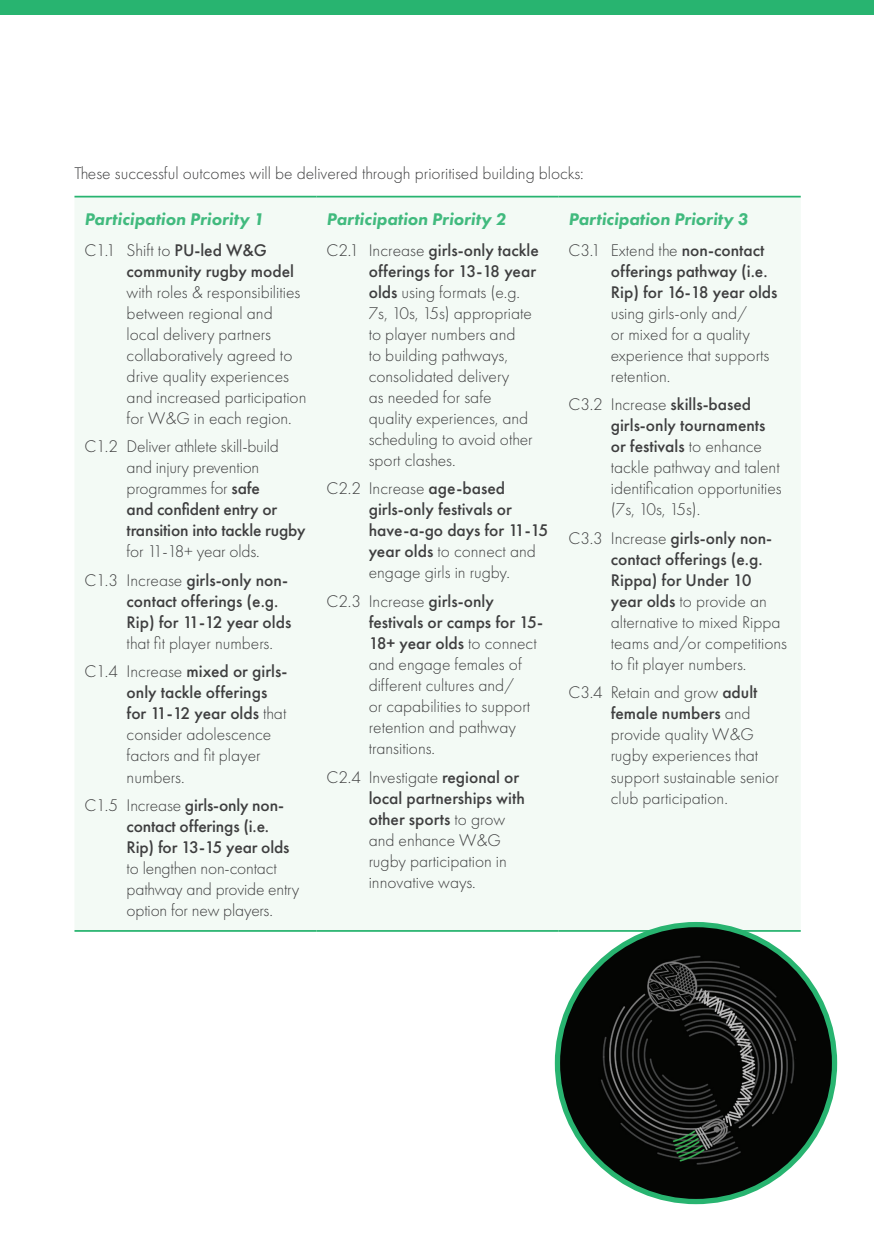
<style>
.page{position:relative;width:874px;height:1241px;background:#fff}
.page>*{position:absolute;margin:0;border:0;box-sizing:border-box;transform-origin:0 0}
.TABLE_BODY{font:300 17.5px/21px "Futura PT";color:#3e3e3f}
.TABLE_BODY-2{font:500 17.5px/21px "Futura PT";color:#3e3e3f}
.BODY_COPY{font:300 17.5px "Futura PT";color:#3e3e3f}
.TABLE_HEADING{font:italic 800 17.5px "Futura PT";color:#41ba7e}
.s1{font-weight:500}
.s2{font-weight:300}
</style>
<div class="page">
<div style="left:74px;top:197px;width:726px;height:732px;background:#f3faf5"></div>
<hr style="left:74px;top:196px;width:242px;height:1px;background:#28b470">
<hr style="left:316px;top:196px;width:242px;height:1px;background:#28b470">
<hr style="left:558px;top:196px;width:242px;height:1px;background:#28b470">
<hr style="left:74px;top:929px;width:242px;height:2px;background:#28b470">
<hr style="left:316px;top:929px;width:242px;height:2px;background:#28b470">
<hr style="left:558px;top:929px;width:242px;height:2px;background:#28b470">
<img style="left:557px;top:924px;width:277px;height:277px;border-radius:138px">
<div style="left:0;top:0;width:873px;height:15px;background:#28b470"></div>
<p class="BODY_COPY" style="left:74px;top:163px;width:510px">These successful outcomes will be delivered through prioritised building blocks:</p>
<p class="TABLE_HEADING" style="left:84px;top:208px;width:181px">Participation Priority 1</p>
<p class="TABLE_BODY" style="left:126px;top:239px;width:181px;text-indent:-42px">C1.1 Shift to <span class="s1">PU-led W&amp;G community rugby model </span>with roles &amp; responsibilities between regional and local delivery partners collaboratively agreed to drive quality experiences and increased participation for W&amp;G in each region.</p>
<p class="TABLE_BODY" style="left:126px;top:436px;width:180px;text-indent:-42px">C1.2 Deliver athlete skill-build and injury prevention programmes for <span class="s1">safe<br>and confident entry or transition into tackle rugby </span>for 11-18+ year olds.</p>
<p class="TABLE_BODY-2" style="left:126px;top:569px;width:166px;text-indent:-42px"><span class="s2">C1.3 Increase</span> girls-only non&shy;contact offerings (e.g.<br>Rip) for 11-12 year olds <span class="s2">that fit player numbers.</span></p>
<p class="TABLE_BODY" style="left:126px;top:661px;width:162px;text-indent:-42px">C1.4 Increase <span class="s1">mixed or girls&shy;only tackle offerings for 11-12 year olds</span> that consider adolescence factors and fit player numbers.</p>
<p class="TABLE_BODY" style="left:126px;top:794px;width:174px;text-indent:-42px">C1.5 Increase <span class="s1">girls-only non&shy;contact offerings (i.e.<br>Rip) for 13-15 year olds </span>to lengthen non-contact pathway and provide entry option for new players.</p>
<p class="TABLE_HEADING" style="left:326px;top:208px;width:181px">Participation Priority 2</p>
<p class="TABLE_BODY" style="left:368px;top:239px;width:171px;text-indent:-42px">C2.1 Increase <span class="s1">girls-only tackle offerings for 13-18 year olds</span> using formats (e.g.<br>7s, 10s, 15s) appropriate to player numbers and<br>to building pathways, consolidated delivery<br>as needed for safe quality experiences, and scheduling to avoid other sport clashes.</p>
<p class="TABLE_BODY-2" style="left:368px;top:478px;width:181px;text-indent:-42px"><span class="s2">C2.2 Increase</span> age-based girls-only festivals or have-a-go days for 11-15 year olds <span class="s2">to connect and engage girls in rugby.</span></p>
<p class="TABLE_BODY" style="left:368px;top:590px;width:176px;text-indent:-42px">C2.3 Increase <span class="s1">girls-only festivals or camps for 15-<br>18+ year olds</span> to connect and engage females of different cultures and/<br>or capabilities to support retention and pathway transitions.</p>
<p class="TABLE_BODY" style="left:368px;top:766px;width:158px;text-indent:-42px">C2.4 Investigate <span class="s1">regional or local partnerships with other sports</span> to grow and enhance W&amp;G rugby participation in innovative ways.</p>
<p class="TABLE_HEADING" style="left:568px;top:208px;width:181px">Participation Priority 3</p>
<p class="TABLE_BODY" style="left:610px;top:239px;width:168px;text-indent:-42px">C3.1 Extend the <span class="s1">non-contact offerings pathway (i.e.<br>Rip) for 16-18 year olds </span>using girls-only and/<br>or mixed for a quality experience that supports retention.</p>
<p class="TABLE_BODY" style="left:610px;top:394px;width:172px;text-indent:-42px">C3.2 Increase <span class="s1">skills-based girls-only tournaments or festivals</span> to enhance tackle pathway and talent identification opportunities (7s, 10s, 15s).</p>
<p class="TABLE_BODY" style="left:610px;top:527px;width:178px;text-indent:-42px">C3.3 Increase <span class="s1">girls-only non&shy;contact offerings (e.g.<br>Rippa) for Under 10 year olds</span> to provide an alternative to mixed Rippa teams and/or competitions to fit player numbers.</p>
<p class="TABLE_BODY" style="left:610px;top:682px;width:170px;text-indent:-42px">C3.4 Retain and grow <span class="s1">adult female numbers</span> and provide quality W&amp;G rugby experiences that support sustainable senior club participation.</p>
</div>
